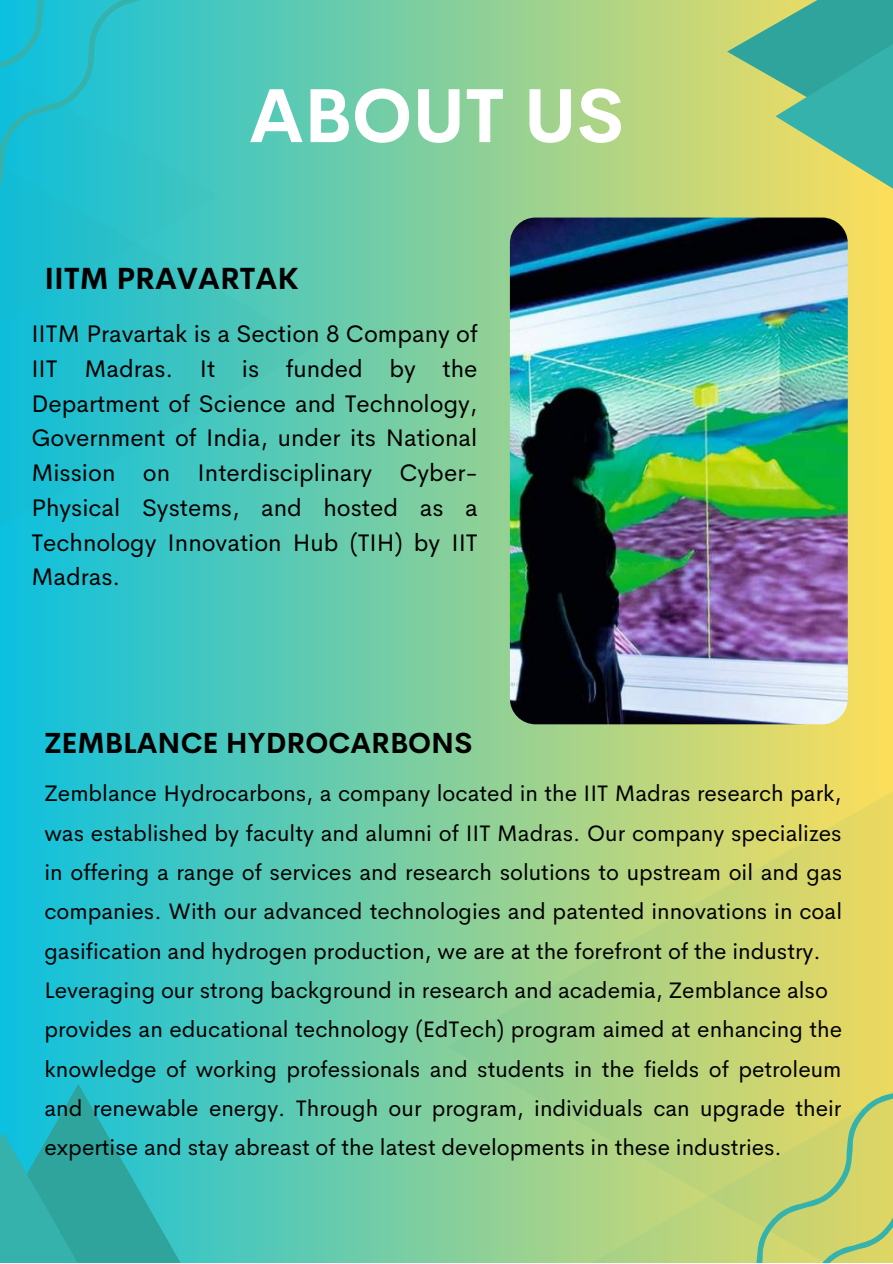
<style>
.page{position:relative;width:893px;height:1264px;background:#fff}
.page>*{position:absolute;margin:0;border:0;box-sizing:border-box;transform-origin:0 0}
.t1{font:700 75px "Cerebri Sans";color:#fff}
.t2{font:700 30px "Cerebri Sans";color:#000}
.t3{font:700 28.5px "Cerebri Sans";color:#000}
.t4{font:24.15px/34.8px "Cerebri Sans";color:#000;text-align:justify}
.t5{font:22.5px/39.3px "Cerebri Sans";color:#000;text-align:justify}
</style>
<div class="page">
<div style="left:0;top:0;width:892px;height:1262px;background:linear-gradient(to right,#0bc0df,#fdde5a)"></div>
<svg style="left:0;top:79px;width:317px;height:534px;background:#43c6c0"></svg>
<div style="left:0;top:0;width:220px;height:463px;background:linear-gradient(to right,#0ebcd9,#45c6be)"></div>
<img style="left:510px;top:217px;width:337px;height:507px;border-radius:26px">
<svg style="left:446px;top:656px;width:446px;height:606px;background:#a7c989"></svg>
<div style="left:587px;top:875px;width:305px;height:387px;background:linear-gradient(to right,#a5d288,#ecd85f)"></div>
<svg style="left:727px;top:0;width:48px;height:185px;background:#bdd175"></svg>
<svg style="left:775px;top:0;width:117px;height:261px;background:#72b084"></svg>
<svg style="left:0;top:1083px;width:212px;height:179px;background:#31bfc3"></svg>
<svg style="left:0;top:1132px;width:137px;height:130px;background:#2eaba6"></svg>
<svg style="left:0;top:0;width:171px;height:256px;background:#24c0ce"></svg>
<svg style="left:679px;top:1057px;width:213px;height:205px;background:#c7d371"></svg>
<p class="t1" style="left:249px;top:67px;width:376px">ABOUT US</p>
<p class="t2" style="left:44px;top:259px;width:255px">IITM PRAVARTAK</p>
<p class="t4" style="left:31px;top:316px;width:448px">IITM Pravartak is a Section 8 Company of IIT Madras. It is funded by the Department of Science and Technology, Government of India, under its National Mission on Interdisciplinary Cyber-Physical Systems, and hosted as a Technology Innovation Hub (TIH) by IIT Madras.</p>
<p class="t3" style="left:44px;top:724px;width:429px">ZEMBLANCE HYDROCARBONS</p>
<p class="t5" style="left:44px;top:773px;width:799px">Zemblance Hydrocarbons, a company located in the IIT Madras research park, was established by faculty and alumni of IIT Madras. Our company specializes in offering a range of services and research solutions to upstream oil and gas companies. With our advanced technologies and patented innovations in coal gasification and hydrogen production, we are at the forefront of the industry.</p>
<p class="t5" style="left:44px;top:970px;width:785px">Leveraging our strong background in research and academia, Zemblance also</p>
<p class="t5" style="left:44px;top:1009px;width:799px">provides an educational technology (EdTech) program aimed at enhancing the knowledge of working professionals and students in the fields of petroleum and renewable energy. Through our program, individuals can upgrade their expertise and stay abreast of the latest developments in these industries.</p>
</div>
